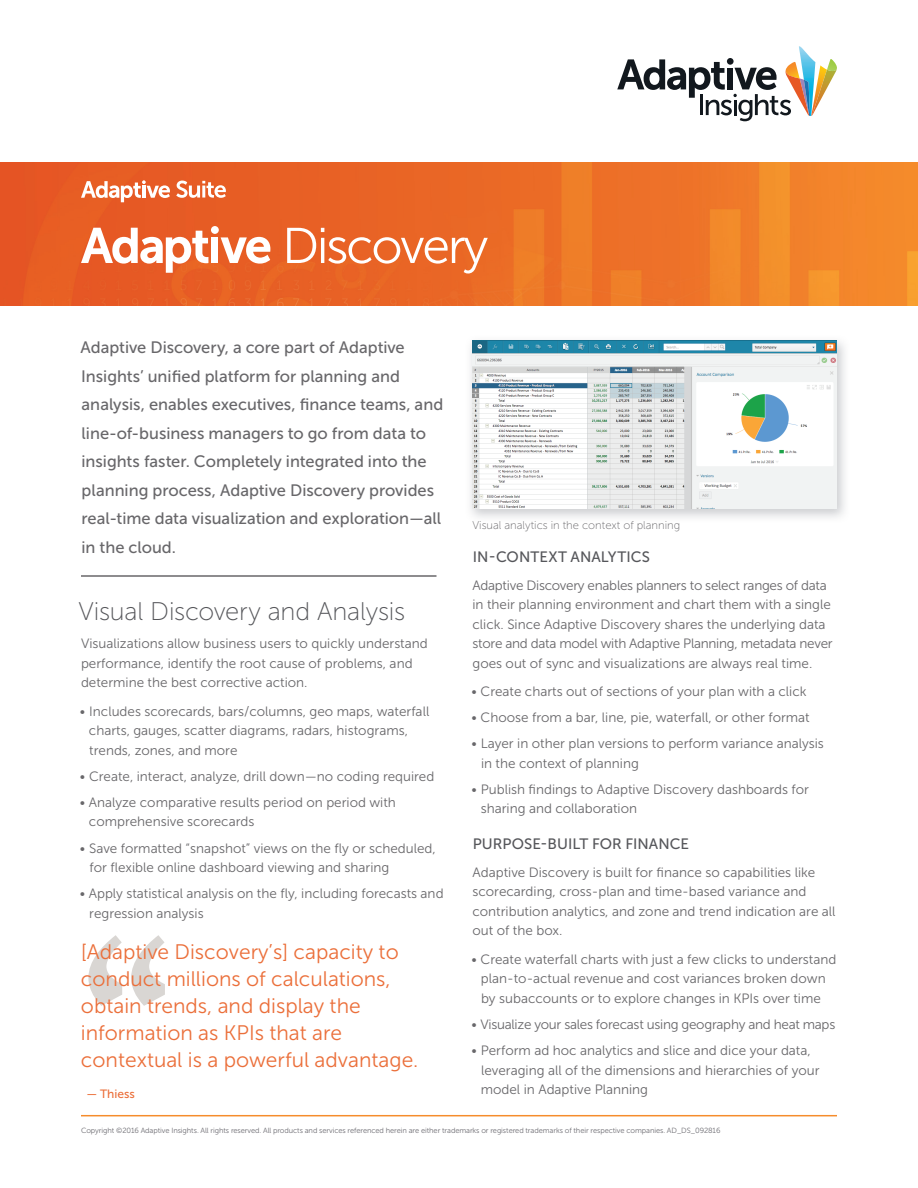
<style>
.page{position:relative;width:918px;height:1188px;background:#fff}
.page>*{position:absolute;margin:0;border:0;box-sizing:border-box;transform-origin:0 0}
.t1{font:700 225px "Calluna";color:#d9d6d3}
.t2{font:25.5px "Museo Sans 100";letter-spacing:-.01em;color:#55565a}
.t3{font:21px/27px "Museo Sans 300";color:#eb6f3a}
.t4{font:16.5px/28.5px "Museo Sans 500";color:#68676a}
.t5{font:15px "Museo Sans 500";letter-spacing:.005em;color:#55565a}
.t6{font:13.5px/19.5px "Museo Sans 300";color:#68676a}
.t7{font:13.5px "Museo Sans 300";letter-spacing:-.02em;color:#68676a}
.t8{font:12px "Museo Sans 500";color:#eb6f3a}
.t9{font:11.25px "Museo Sans 100";color:#68676a}
.t10{font:7.5px "Museo Sans 300";letter-spacing:-.01em;color:#6c6b71}
</style>
<div class="page">
<hr style="left:81px;top:1115px;width:756px;height:1px;background:#f68c2c">
<img style="left:0;top:162px;width:918px;height:143px">
<svg style="left:617px;top:46px;width:220px;height:75px"></svg>
<svg style="left:176px;top:181px;width:50px;height:17px"></svg>
<svg style="left:81px;top:180px;width:89px;height:22px"></svg>
<svg style="left:287px;top:228px;width:201px;height:46px;background:#ed824f"></svg>
<svg style="left:81px;top:228px;width:127px;height:45px"></svg>
<svg style="left:221px;top:237px;width:49px;height:27px"></svg>
<div style="left:211px;top:237px;width:7px;height:26px;background:#fff"></div>
<div style="left:211px;top:226px;width:8px;height:8px;background:#fff;border-radius:50%"></div>
<hr style="left:81px;top:575px;width:355px;height:2px;background:#68676a">
<img style="left:470px;top:340px;width:375px;height:178px">
<img style="left:472px;top:341px;width:365px;height:168px">
<p class="t4" style="left:81px;top:333px;width:364px">Adaptive Discovery, a core part of Adaptive Insights’ unified platform for planning and analysis, enables executives, finance teams, and line-of-business managers to go from data to insights faster. Completely integrated into the planning process, Adaptive Discovery provides real-time data visualization and exploration—all in the cloud.</p>
<h2 class="t2" style="left:78px;top:598px;width:328px">Visual Discovery and Analysis</h2>
<p class="t6" style="left:81px;top:634px;width:348px">Visualizations allow business users to quickly understand performance, identify the root cause of problems, and determine the best corrective action.</p>
<p class="t6" style="left:89px;top:701px;width:342px;text-indent:-9px">• Includes scorecards, bars/columns, geo maps, waterfall charts, gauges, scatter diagrams, radars, histograms, trends, zones, and more</p>
<p class="t6" style="left:80px;top:766px;width:356px">• Create, interact, analyze, drill down—no coding required</p>
<p class="t6" style="left:89px;top:793px;width:309px;text-indent:-9px">• Analyze comparative results period on period with comprehensive scorecards</p>
<p class="t6" style="left:89px;top:838px;width:348px;text-indent:-10px">• Save formatted “snapshot” views on the fly or scheduled, for flexible online dashboard viewing and sharing</p>
<p class="t6" style="left:89px;top:884px;width:356px;text-indent:-9px">• Apply statistical analysis on the fly, including forecasts and regression analysis</p>
<h1 class="t1" style="left:81px;top:886px;width:91px">“</h1>
<h3 class="t3" style="left:81px;top:938px;width:339px">[Adaptive Discovery’s] capacity to conduct millions of calculations, obtain trends, and display the information as KPIs that are contextual is a powerful advantage.</h3>
<p class="t8" style="left:86px;top:1087px;width:50px">— Thiess</p>
<p class="t9" style="left:472px;top:519px;width:209px">Visual analytics in the context of planning</p>
<p class="t5" style="left:473px;top:548px;width:179px">IN-CONTEXT ANALYTICS</p>
<p class="t6" style="left:472px;top:575px;width:362px">Adaptive Discovery enables planners to select ranges of data in their planning environment and chart them with a single click. Since Adaptive Discovery shares the underlying data store and data model with Adaptive Planning, metadata never goes out of sync and visualizations are always real time.</p>
<p class="t6" style="left:471px;top:681px;width:337px">• Create charts out of sections of your plan with a click</p>
<p class="t6" style="left:471px;top:708px;width:340px">• Choose from a bar, line, pie, waterfall, or other format</p>
<p class="t6" style="left:481px;top:734px;width:344px;text-indent:-10px">• Layer in other plan versions to perform variance analysis in the context of planning</p>
<p class="t6" style="left:481px;top:780px;width:330px;text-indent:-9px">• Publish findings to Adaptive Discovery dashboards for sharing and collaboration</p>
<p class="t5" style="left:473px;top:835px;width:218px">PURPOSE-BUILT FOR FINANCE</p>
<p class="t6" style="left:472px;top:863px;width:365px">Adaptive Discovery is built for finance so capabilities like scorecarding, cross-plan and time-based variance and contribution analytics, and zone and trend indication are all out of the box.</p>
<p class="t6" style="left:471px;top:949px;width:367px;text-align:center">• Create waterfall charts with just a few clicks to understand plan-to-actual revenue and cost variances broken down<br>by subaccounts or to explore changes in KPIs over time</p>
<p class="t7" style="left:471px;top:1017px;width:365px">• Visualize your sales forecast using geography and heat maps</p>
<p class="t6" style="left:481px;top:1041px;width:340px;text-indent:-9px">• Perform ad hoc analytics and slice and dice your data, leveraging all of the dimensions and hierarchies of your model in Adaptive Planning</p>
<p class="t10" style="left:81px;top:1126px;width:641px">Copyright ©2016 Adaptive Insights. All rights reserved. All products and services referenced herein are either trademarks or registered trademarks of their respective companies. AD_DS_092816</p>
</div>
